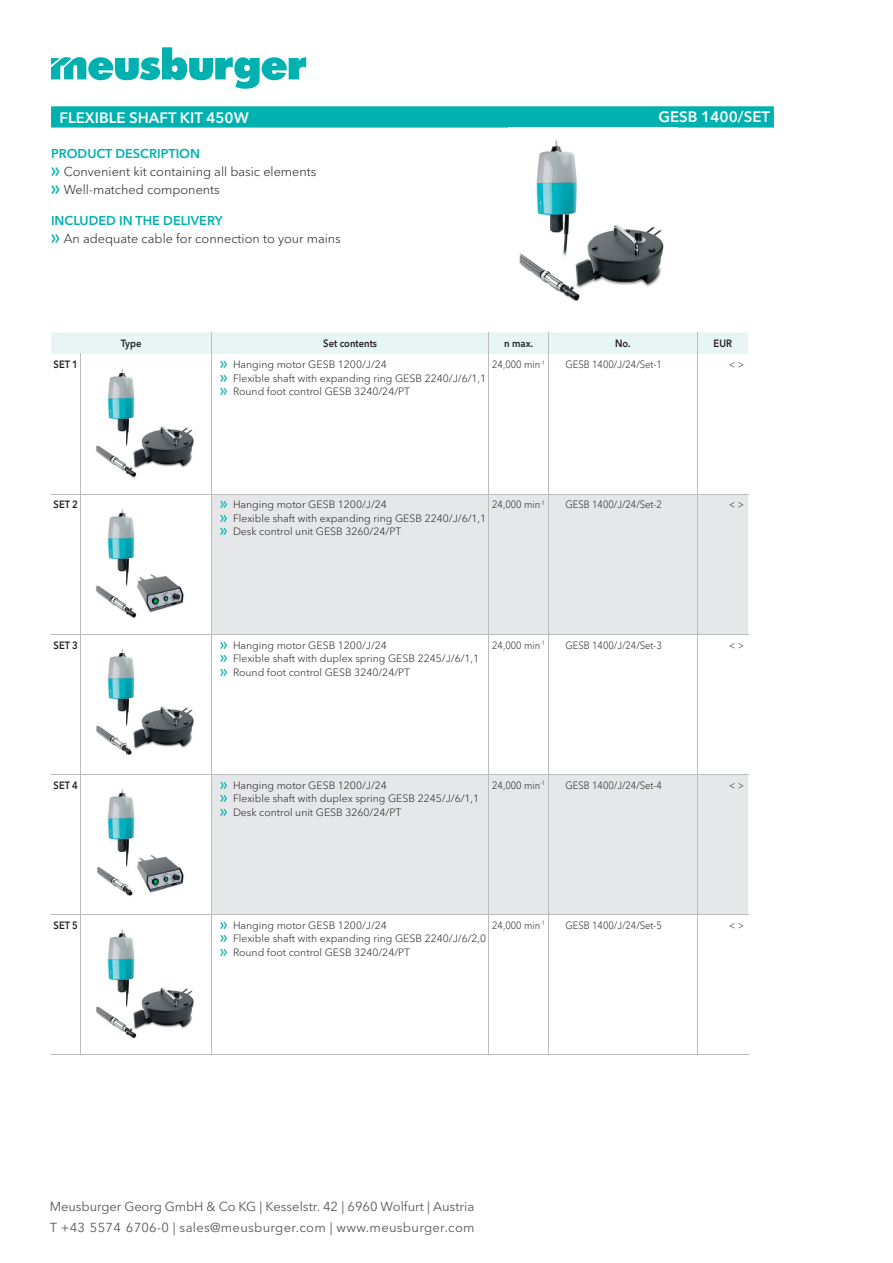
<style>
.page{position:relative;width:893px;height:1263px;background:#fff}
.page>*{position:absolute;margin:0;border:0;box-sizing:border-box;transform-origin:0 0}
.t1{font:600 15px "Avenir Next W1 G";color:#fff}
.t2{font:12.9px/20.7px "Avenir Next W1 G";color:#57585a}
.t3{font:300 12.75px/18px "Avenir Next W1 G";color:#231f20}
.t4{font:300 10.5px/13.5px "Avenir Next W1 G";color:#231f20}
.t5{font:300 10.5px "Avenir Next W1 G";color:#231f20;scale:.9 1}
.t6{font:600 10.5px "Avenir Next W1 G";color:#231f20;scale:.9 1}
.s1{font-weight:600;color:#00b1b0}
.s2{font-family:"Meusburger Sonderzeichen";font-weight:400;color:#00b1b0}
</style>
<div class="page">
<svg style="left:51px;top:47px;width:255px;height:42px"></svg>
<svg style="left:51px;top:106px;width:723px;height:22px;background:#0ab4b3"></svg>
<img style="left:519px;top:140px;width:145px;height:162px">
<svg style="left:212px;top:495px;width:536px;height:419px;fill:#e6e7e9"></svg>
<hr style="left:81px;top:354px;width:1px;height:140px;background:#bcbdc0">
<hr style="left:211px;top:354px;width:1px;height:140px;background:#bcbdc0">
<hr style="left:489px;top:354px;width:1px;height:140px;background:#bcbdc0">
<hr style="left:548px;top:354px;width:1px;height:140px;background:#bcbdc0">
<hr style="left:697px;top:354px;width:1px;height:140px;background:#bcbdc0">
<hr style="left:51px;top:494px;width:30px;height:1px;background:#bcbdc0">
<hr style="left:81px;top:494px;width:131px;height:1px;background:#bcbdc0">
<hr style="left:81px;top:494px;width:1px;height:140px;background:#bcbdc0">
<hr style="left:212px;top:494px;width:277px;height:1px;background:#bcbdc0">
<hr style="left:211px;top:494px;width:1px;height:140px;background:#bcbdc0">
<hr style="left:489px;top:494px;width:59px;height:1px;background:#bcbdc0">
<hr style="left:489px;top:494px;width:1px;height:140px;background:#bcbdc0">
<hr style="left:548px;top:494px;width:149px;height:1px;background:#bcbdc0">
<hr style="left:548px;top:494px;width:1px;height:140px;background:#bcbdc0">
<hr style="left:697px;top:494px;width:51px;height:1px;background:#bcbdc0">
<hr style="left:697px;top:494px;width:1px;height:140px;background:#bcbdc0">
<hr style="left:51px;top:634px;width:30px;height:1px;background:#bcbdc0">
<hr style="left:81px;top:634px;width:131px;height:1px;background:#bcbdc0">
<hr style="left:81px;top:634px;width:1px;height:140px;background:#bcbdc0">
<hr style="left:212px;top:634px;width:277px;height:1px;background:#bcbdc0">
<hr style="left:211px;top:634px;width:1px;height:140px;background:#bcbdc0">
<hr style="left:489px;top:634px;width:59px;height:1px;background:#bcbdc0">
<hr style="left:489px;top:634px;width:1px;height:140px;background:#bcbdc0">
<hr style="left:548px;top:634px;width:149px;height:1px;background:#bcbdc0">
<hr style="left:548px;top:634px;width:1px;height:140px;background:#bcbdc0">
<hr style="left:697px;top:634px;width:51px;height:1px;background:#bcbdc0">
<hr style="left:697px;top:634px;width:1px;height:140px;background:#bcbdc0">
<hr style="left:51px;top:774px;width:30px;height:1px;background:#bcbdc0">
<hr style="left:81px;top:774px;width:131px;height:1px;background:#bcbdc0">
<hr style="left:81px;top:774px;width:1px;height:140px;background:#bcbdc0">
<hr style="left:212px;top:774px;width:277px;height:1px;background:#bcbdc0">
<hr style="left:211px;top:774px;width:1px;height:140px;background:#bcbdc0">
<hr style="left:489px;top:774px;width:59px;height:1px;background:#bcbdc0">
<hr style="left:489px;top:774px;width:1px;height:140px;background:#bcbdc0">
<hr style="left:548px;top:774px;width:149px;height:1px;background:#bcbdc0">
<hr style="left:548px;top:774px;width:1px;height:140px;background:#bcbdc0">
<hr style="left:697px;top:774px;width:51px;height:1px;background:#bcbdc0">
<hr style="left:697px;top:774px;width:1px;height:140px;background:#bcbdc0">
<hr style="left:51px;top:914px;width:30px;height:1px;background:#bcbdc0">
<hr style="left:81px;top:914px;width:131px;height:1px;background:#bcbdc0">
<hr style="left:81px;top:915px;width:1px;height:139px;background:#bcbdc0">
<hr style="left:212px;top:914px;width:277px;height:1px;background:#bcbdc0">
<hr style="left:211px;top:915px;width:1px;height:139px;background:#bcbdc0">
<hr style="left:489px;top:914px;width:59px;height:1px;background:#bcbdc0">
<hr style="left:489px;top:915px;width:1px;height:139px;background:#bcbdc0">
<hr style="left:548px;top:914px;width:149px;height:1px;background:#bcbdc0">
<hr style="left:548px;top:915px;width:1px;height:139px;background:#bcbdc0">
<hr style="left:697px;top:914px;width:51px;height:1px;background:#bcbdc0">
<hr style="left:697px;top:915px;width:1px;height:139px;background:#bcbdc0">
<hr style="left:51px;top:1054px;width:30px;height:1px;background:#bcbdc0">
<hr style="left:81px;top:1054px;width:131px;height:1px;background:#bcbdc0">
<hr style="left:212px;top:1054px;width:277px;height:1px;background:#bcbdc0">
<hr style="left:489px;top:1054px;width:59px;height:1px;background:#bcbdc0">
<hr style="left:548px;top:1054px;width:149px;height:1px;background:#bcbdc0">
<hr style="left:697px;top:1054px;width:51px;height:1px;background:#bcbdc0">
<div style="left:51px;top:333px;width:697px;height:21px;background:#e7f5f4"></div>
<img style="left:96px;top:369px;width:98px;height:109px">
<img style="left:96px;top:509px;width:88px;height:109px">
<img style="left:96px;top:649px;width:98px;height:106px">
<img style="left:97px;top:789px;width:87px;height:107px">
<img style="left:96px;top:929px;width:98px;height:110px">
<h1 class="t1" style="left:60px;top:108px;width:191px">FLEXIBLE SHAFT KIT 450W</h1>
<h1 class="t1" style="left:658px;top:108px;width:113px">GESB 1400/SET</h1>
<p class="t3" style="left:51px;top:145px;width:267px"><span class="s1">PRODUCT DESCRIPTION<br></span><span class="s2">f</span> Convenient kit containing all basic elements <span class="s2">f</span> Well-matched components</p>
<p class="t3" style="left:51px;top:212px;width:291px"><span class="s1">INCLUDED IN THE DELIVERY<br></span><span class="s2">f</span> An adequate cable for connection to your mains</p>
<p class="t6" style="left:121px;top:337px;width:25px">Type</p>
<p class="t6" style="left:323px;top:337px;width:61px">Set contents</p>
<p class="t6" style="left:504px;top:337px;width:34px">n max.</p>
<p class="t6" style="left:615px;top:337px;width:19px">No.</p>
<p class="t6" style="left:714px;top:337px;width:22px">EUR</p>
<p class="t6" style="left:54px;top:358px;width:29px">SET 1</p>
<p class="t4" style="left:220px;top:358px;width:268px"><span class="s2">f</span> Hanging motor GESB 1200/J/24<br><span class="s2">f</span> Flexible shaft with expanding ring GESB 2240/J/6/1,1 <span class="s2">f</span> Round foot control GESB 3240/24/PT</p>
<p class="t5" style="left:492px;top:358px;width:60px">24,000 min<sup>-1</sup></p>
<p class="t5" style="left:566px;top:358px;width:109px">GESB 1400/J/24/Set-1</p>
<p class="t5" style="left:729px;top:358px;width:18px">&lt; &gt;</p>
<p class="t6" style="left:54px;top:498px;width:29px">SET 2</p>
<p class="t4" style="left:220px;top:498px;width:268px"><span class="s2">f</span> Hanging motor GESB 1200/J/24<br><span class="s2">f</span> Flexible shaft with expanding ring GESB 2240/J/6/1,1 <span class="s2">f</span> Desk control unit GESB 3260/24/PT</p>
<p class="t5" style="left:492px;top:498px;width:60px">24,000 min<sup>-1</sup></p>
<p class="t5" style="left:566px;top:498px;width:109px">GESB 1400/J/24/Set-2</p>
<p class="t5" style="left:729px;top:498px;width:18px">&lt; &gt;</p>
<p class="t6" style="left:54px;top:638px;width:29px">SET 3</p>
<p class="t4" style="left:220px;top:638px;width:261px"><span class="s2">f</span> Hanging motor GESB 1200/J/24<br><span class="s2">f</span> Flexible shaft with duplex spring GESB 2245/J/6/1,1 <span class="s2">f</span> Round foot control GESB 3240/24/PT</p>
<p class="t5" style="left:492px;top:639px;width:60px">24,000 min<sup>-1</sup></p>
<p class="t5" style="left:566px;top:639px;width:109px">GESB 1400/J/24/Set-3</p>
<p class="t5" style="left:729px;top:639px;width:18px">&lt; &gt;</p>
<p class="t6" style="left:54px;top:779px;width:29px">SET 4</p>
<p class="t4" style="left:220px;top:778px;width:261px"><span class="s2">f</span> Hanging motor GESB 1200/J/24<br><span class="s2">f</span> Flexible shaft with duplex spring GESB 2245/J/6/1,1 <span class="s2">f</span> Desk control unit GESB 3260/24/PT</p>
<p class="t5" style="left:492px;top:779px;width:60px">24,000 min<sup>-1</sup></p>
<p class="t5" style="left:566px;top:779px;width:109px">GESB 1400/J/24/Set-4</p>
<p class="t5" style="left:729px;top:779px;width:18px">&lt; &gt;</p>
<p class="t6" style="left:54px;top:919px;width:29px">SET 5</p>
<p class="t4" style="left:220px;top:918px;width:268px"><span class="s2">f</span> Hanging motor GESB 1200/J/24<br><span class="s2">f</span> Flexible shaft with expanding ring GESB 2240/J/6/2,0 <span class="s2">f</span> Round foot control GESB 3240/24/PT</p>
<p class="t5" style="left:492px;top:919px;width:60px">24,000 min<sup>-1</sup></p>
<p class="t5" style="left:566px;top:919px;width:109px">GESB 1400/J/24/Set-5</p>
<p class="t5" style="left:729px;top:919px;width:18px">&lt; &gt;</p>
<p class="t2" style="left:50px;top:1196px;width:426px">Meusburger Georg GmbH &amp; Co KG | Kesselstr. 42 | 6960 Wolfurt | Austria<br>T +43 5574 6706-0 | sales@meusburger.com | www.meusburger.com</p>
</div>
